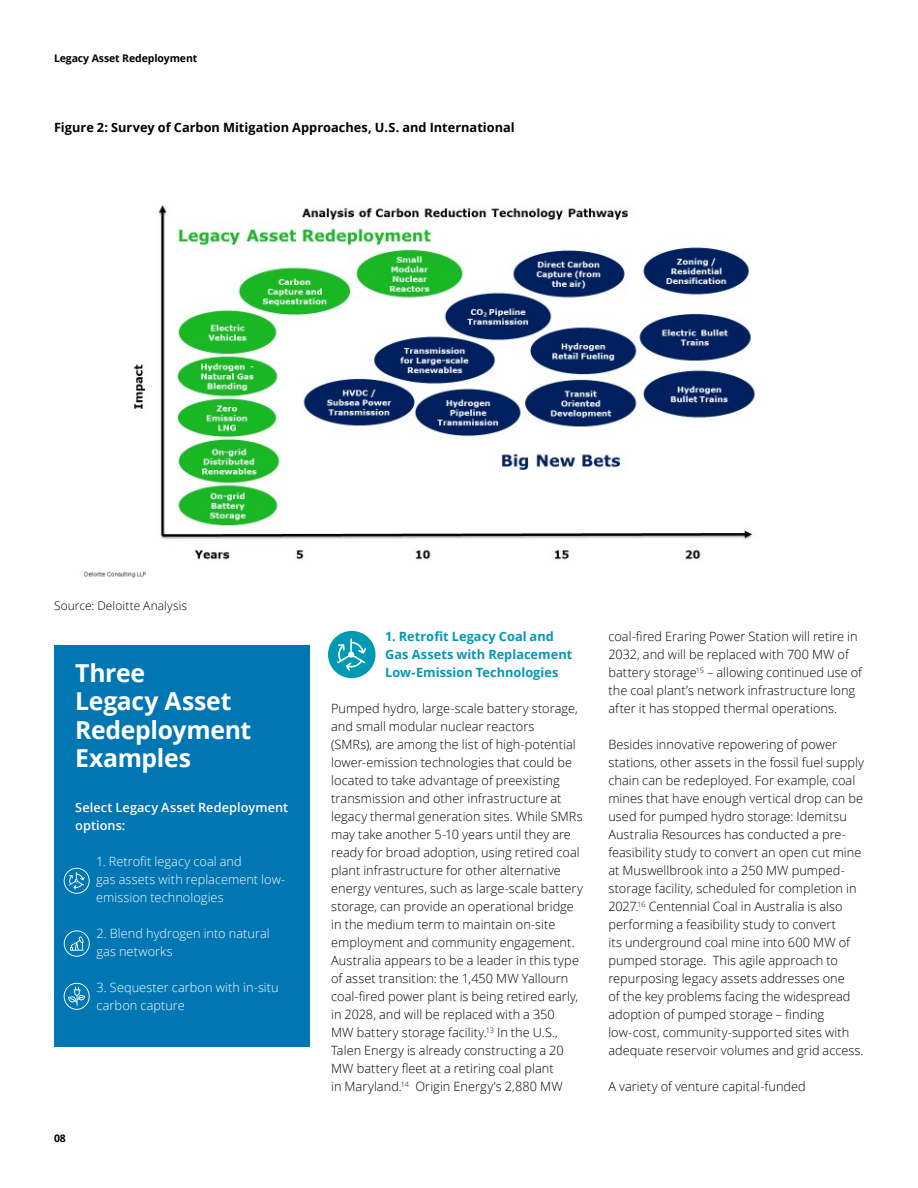
<style>
.page{position:relative;width:918px;height:1188px;background:#fff}
.page>*{position:absolute;margin:0;border:0;box-sizing:border-box;transform-origin:0 0}
.t1{font:700 24.75px/28.5px "Open Sans";letter-spacing:-.01em;color:#fff}
.t2{font:300 12.75px/18px "Open Sans";letter-spacing:.005em;color:#000}
.t3{font:300 12.75px/18px "Open Sans";letter-spacing:.005em;color:#fff}
.t4{font:700 12.75px/18px "Open Sans";letter-spacing:.005em;color:#0099b3}
.t5{font:700 12.75px "Open Sans";color:#000}
.t6{font:600 12.75px/18px "Open Sans";letter-spacing:.005em;color:#fff}
.t7{font:300 12px "Open Sans";letter-spacing:.005em;color:#000}
.t8{font:700 10.5px "Open Sans";letter-spacing:-.01em;color:#000}
</style>
<div class="page">
<div style="left:54px;top:645px;width:256px;height:402px;background:#0076b3"></div>
<svg style="left:64px;top:983px;width:26px;height:27px"></svg>
<svg style="left:64px;top:930px;width:26px;height:27px"></svg>
<svg style="left:64px;top:868px;width:26px;height:26px"></svg>
<svg style="left:328px;top:631px;width:48px;height:47px"></svg>
<img style="left:84px;top:205px;width:671px;height:373px">
<p class="t8" style="left:54px;top:51px;width:145px">Legacy Asset Redeployment</p>
<p class="t5" style="left:54px;top:118px;width:462px">Figure 2: Survey of Carbon Mitigation Approaches, U.S. and International</p>
<p class="t7" style="left:54px;top:598px;width:135px">Source: Deloitte Analysis</p>
<h1 class="t1" style="left:75px;top:658px;width:178px">Three<br>Legacy Asset<br>Redeployment<br>Examples</h1>
<p class="t6" style="left:75px;top:798px;width:215px">Select Legacy Asset Redeployment options:</p>
<p class="t3" style="left:96px;top:852px;width:190px">1. Retrofit legacy coal and<br>gas assets with replacement low&shy;emission technologies</p>
<p class="t3" style="left:97px;top:924px;width:175px">2. Blend hydrogen into natural gas networks</p>
<p class="t3" style="left:97px;top:978px;width:184px">3. Sequester carbon with in-situ carbon capture</p>
<p class="t8" style="left:54px;top:1131px;width:13px">08</p>
<p class="t4" style="left:385px;top:627px;width:189px">1. Retrofit Legacy Coal and<br>Gas Assets with Replacement<br>Low-Emission Technologies</p>
<p class="t2" style="left:331px;top:699px;width:253px">Pumped hydro, large-scale battery storage, and small modular nuclear reactors<br>(SMRs), are among the list of high-potential lower-emission technologies that could be located to take advantage of preexisting transmission and other infrastructure at legacy thermal generation sites. While SMRs may take another 5-10 years until they are ready for broad adoption, using retired coal plant infrastructure for other alternative energy ventures, such as large-scale battery storage, can provide an operational bridge in the medium term to maintain on-site employment and community engagement.<br>Australia appears to be a leader in this type of asset transition: the 1,450 MW Yallourn coal-fired power plant is being retired early, in 2028, and will be replaced with a 350<br>MW battery storage facility.<sup>13</sup> In the U.S., Talen Energy is already constructing a 20<br>MW battery fleet at a retiring coal plant<br>in Maryland.<sup>14</sup> Origin Energy’s 2,880 MW</p>
<p class="t2" style="left:608px;top:627px;width:255px">coal-fired Eraring Power Station will retire in 2032, and will be replaced with 700 MW of battery storage<sup>15</sup> – allowing continued use of the coal plant’s network infrastructure long after it has stopped thermal operations.</p>
<p class="t2" style="left:608px;top:735px;width:257px">Besides innovative repowering of power stations, other assets in the fossil fuel supply chain can be redeployed. For example, coal mines that have enough vertical drop can be used for pumped hydro storage: Idemitsu Australia Resources has conducted a pre&shy;feasibility study to convert an open cut mine at Muswellbrook into a 250 MW pumped&shy;storage facility, scheduled for completion in 2027.<sup>16</sup> Centennial Coal in Australia is also performing a feasibility study to convert<br>its underground coal mine into 600 MW of pumped storage. This agile approach to repurposing legacy assets addresses one<br>of the key problems facing the widespread adoption of pumped storage – finding low-cost, community-supported sites with adequate reservoir volumes and grid access.</p>
<p class="t2" style="left:608px;top:1077px;width:199px">A variety of venture capital-funded</p>
</div>
